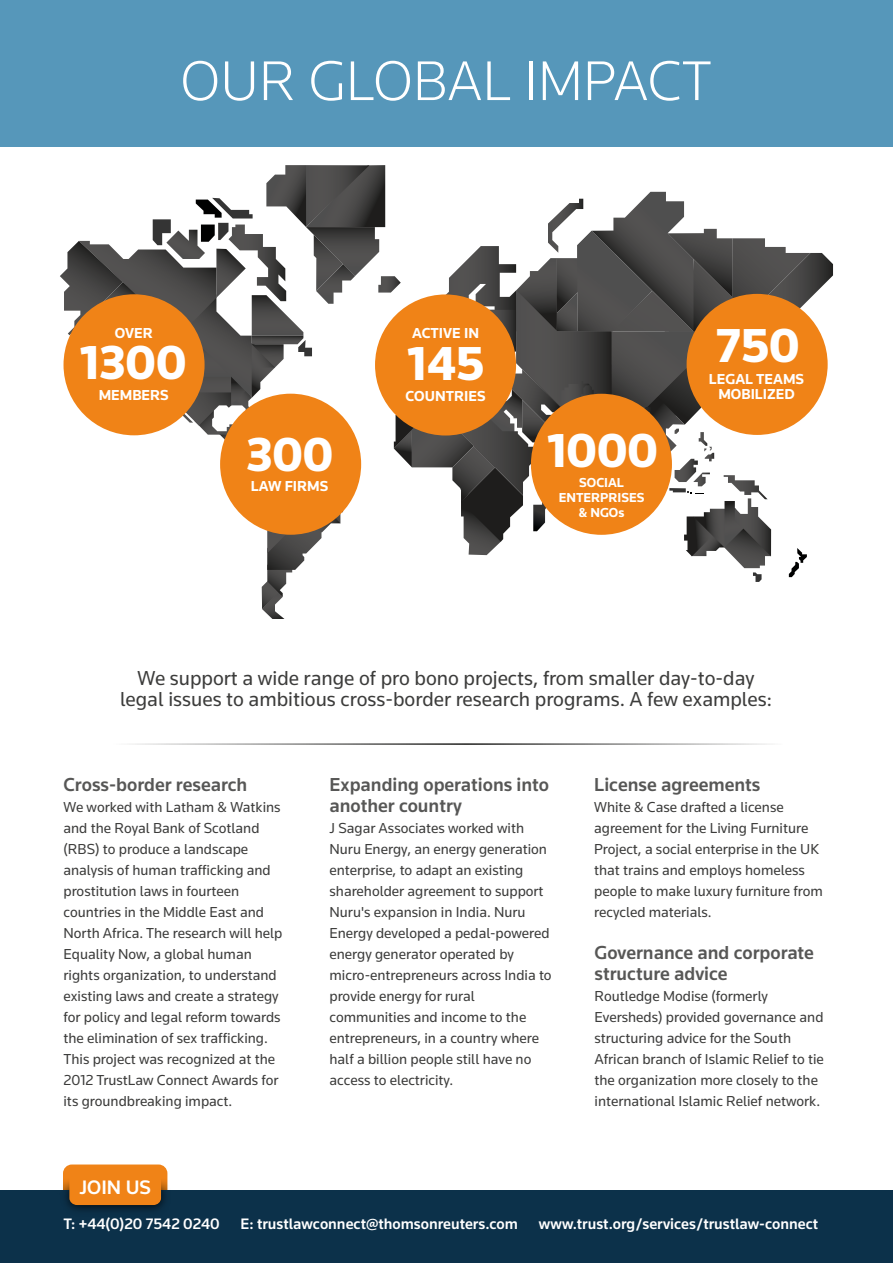
<style>
.page{position:relative;width:893px;height:1263px;background:#fff}
.page>*{position:absolute;margin:0;border:0;box-sizing:border-box;transform-origin:0 0}
.t1{font:300 57.9px "Knowledge";color:#fff}
.t2{font:900 49.5px "Knowledge";color:#fff}
.t3{font:21px/21px "Knowledge";color:#3c3c3b;text-align:center}
.t4{font:500 20.25px "Knowledge";color:#fff}
.t5{font:500 19.5px/21px "Knowledge";color:#575756}
.t6{font:500 15.75px "Knowledge";color:#fff}
.t7{font:15px/21px "Knowledge";color:#3c3c3b}
.t8{font:700 15px/15px "Knowledge";color:#fff;text-align:center}
.t9{font:700 13.5px/15px "Knowledge";color:#fff;text-align:center}
</style>
<div class="page">
<svg style="left:60px;top:165px;width:773px;height:454px"></svg>
<div style="left:0;top:1190px;width:893px;height:73px;background:#0c314a"></div>
<div style="left:0;top:0;width:893px;height:147px;background:#5697ba"></div>
<div style="left:64px;top:294px;width:141px;height:141px;background:#f08317;border-radius:50%"></div>
<div style="left:220px;top:394px;width:141px;height:141px;background:#f08317;border-radius:50%"></div>
<div style="left:375px;top:294px;width:141px;height:141px;background:#f08317;border-radius:50%"></div>
<div style="left:531px;top:394px;width:141px;height:141px;background:#f08317;border-radius:50%"></div>
<div style="left:687px;top:294px;width:141px;height:141px;background:#f08317;border-radius:50%"></div>
<svg style="left:63px;top:1164px;width:104px;height:42px"></svg>
<div style="left:69px;top:1171px;width:92px;height:34px;background:#f08317;border-radius:7px"></div>
<h1 class="t1" style="left:180px;top:45px;width:533px">OUR GLOBAL IMPACT</h1>
<p class="t8" style="left:115px;top:325px;width:39px">OVER</p>
<p class="t8" style="left:412px;top:325px;width:69px">ACTIVE IN</p>
<h2 class="t2" style="left:80px;top:332px;width:108px">1300</h2>
<h2 class="t2" style="left:408px;top:333px;width:78px">145</h2>
<p class="t8" style="left:99px;top:388px;width:72px">MEMBERS</p>
<p class="t8" style="left:406px;top:388px;width:82px">COUNTRIES</p>
<h2 class="t2" style="left:716px;top:315px;width:85px">750</h2>
<p class="t8" style="left:709px;top:371px;width:97px">LEGAL TEAMS<br>MOBILIZED</p>
<h2 class="t2" style="left:246px;top:424px;width:89px">300</h2>
<p class="t8" style="left:251px;top:478px;width:79px">LAW FIRMS</p>
<h2 class="t2" style="left:547px;top:420px;width:112px">1000</h2>
<p class="t9" style="left:559px;top:474px;width:87px">SOCIAL<br>ENTERPRISES &amp; NGOs</p>
<h3 class="t3" style="left:120px;top:667px;width:653px">We support a wide range of pro bono projects, from smaller day-to-day legal issues to ambitious cross-border research programs. A few examples:</h3>
<h3 class="t5" style="left:64px;top:773px;width:185px">Cross-border research</h3>
<p class="t7" style="left:64px;top:796px;width:220px">We worked with Latham &amp; Watkins and the Royal Bank of Scotland (RBS) to produce a landscape analysis of human trafficking and prostitution laws in fourteen countries in the Middle East and<br>North Africa. The research will help<br>Equality Now, a global human rights organization, to understand existing laws and create a strategy for policy and legal reform towards the elimination of sex trafficking.<br>This project was recognized at the<br>2012 TrustLaw Connect Awards for its groundbreaking impact.</p>
<h3 class="t4" style="left:79px;top:1175px;width:73px">JOIN US</h3>
<h3 class="t5" style="left:330px;top:773px;width:221px">Expanding operations into another country</h3>
<p class="t7" style="left:330px;top:817px;width:224px">J Sagar Associates worked with<br>Nuru Energy, an energy generation enterprise, to adapt an existing shareholder agreement to support<br>Nuru's expansion in India. Nuru<br>Energy developed a pedal-powered energy generator operated by micro-entrepreneurs across India to provide energy for rural communities and income to the entrepreneurs, in a country where half a billion people still have no access to electricity.</p>
<h3 class="t5" style="left:594px;top:773px;width:168px">License agreements</h3>
<p class="t7" style="left:594px;top:796px;width:230px">White &amp; Case drafted a license agreement for the Living Furniture<br>Project, a social enterprise in the UK that trains and employs homeless people to make luxury furniture from recycled materials.</p>
<h3 class="t5" style="left:595px;top:942px;width:221px">Governance and corporate structure advice</h3>
<p class="t7" style="left:595px;top:985px;width:231px">Routledge Modise (formerly Eversheds) provided governance and structuring advice for the South African branch of Islamic Relief to tie the organization more closely to the international Islamic Relief network.</p>
<p class="t6" style="left:63px;top:1214px;width:158px">T: +44(0)20 7542 0240</p>
<p class="t6" style="left:240px;top:1214px;width:279px">E: trustlawconnect@thomsonreuters.com</p>
<p class="t6" style="left:539px;top:1214px;width:281px">www.trust.org/services/trustlaw-connect</p>
</div>
